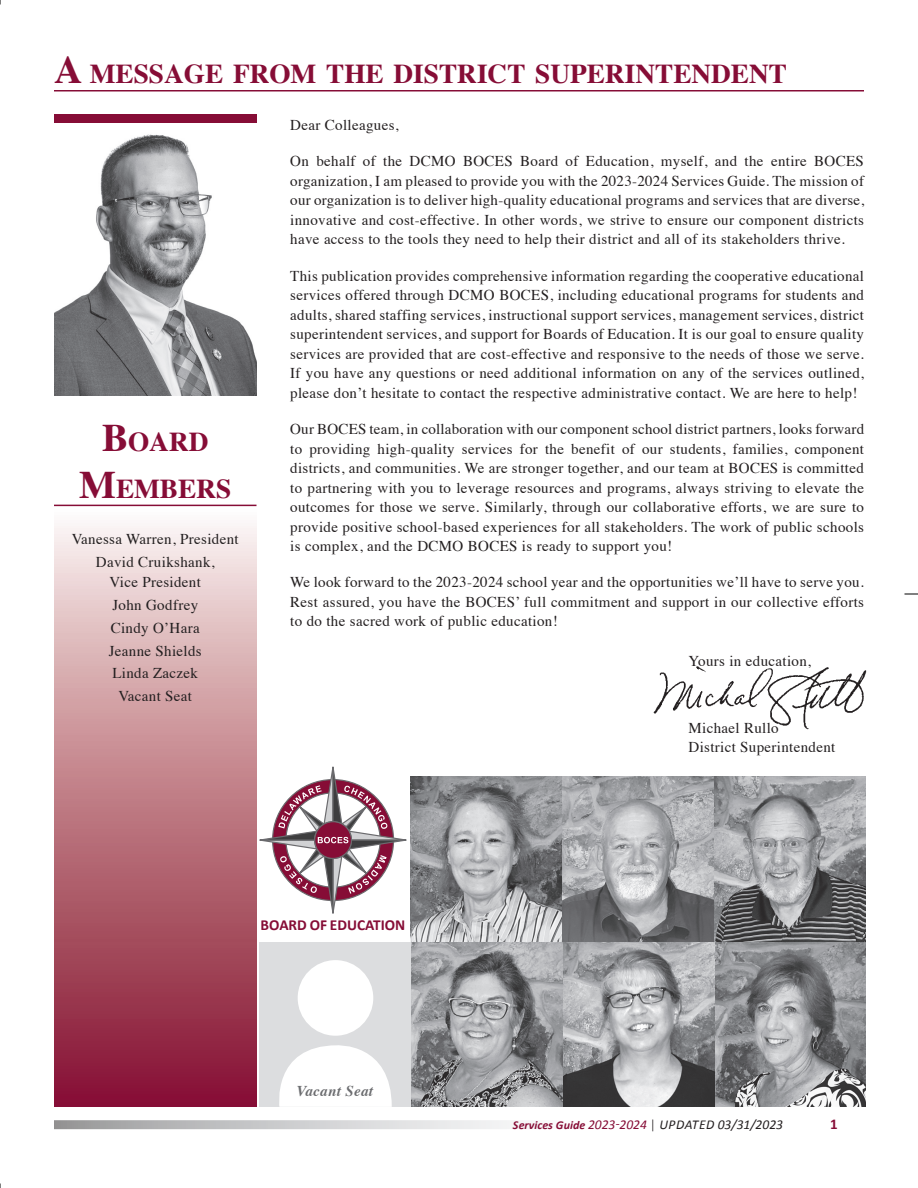
<style>
.page{position:relative;width:918px;height:1188px;background:#fff}
.page>*{position:absolute;margin:0;border:0;box-sizing:border-box;transform-origin:0 0}
.t1{font:700 27.3px/46.8px "Times";color:#860d36;text-align:center}
.t2{font:700 15.3px "Calibri";color:#860d36}
.t3{font:15px/19.5px "Times";letter-spacing:.02em;color:#231f20;text-align:justify}
.t4{font:italic 700 15px "Times";letter-spacing:.02em;color:#6c6d70}
.t5{font:700 15px "Calibri";color:#860d36}
.t6{font:italic 13.5px "Calibri";color:#231f20}
.s1{font-size:39px}
.s2{font-weight:700;font-size:12px;color:#860d36}
.s3{color:#860d36}
.s4{font-weight:300;font-style:normal}
</style>
<div class="page">
<svg style="left:54px;top:1120px;width:460px;height:9px;background:#cacbcc"></svg>
<svg style="left:904px;top:594px;width:14px;height:1px"></svg>
<hr style="left:54px;top:90px;width:810px;height:2px;background:#860d36">
<img style="left:54px;top:134px;width:203px;height:261px">
<svg style="left:54px;top:504px;width:203px;height:603px;background:#bf7e8a"></svg>
<div style="left:54px;top:114px;width:203px;height:9px;background:#860d36"></div>
<hr style="left:54px;top:505px;width:202px;height:1px;background:#860d36">
<img style="left:653px;top:666px;width:214px;height:64px">
<img style="left:411px;top:777px;width:151px;height:165px">
<div style="left:260px;top:942px;width:151px;height:165px;background:#dcdddf"></div>
<svg style="left:714px;top:942px;width:152px;height:165px;background:#8e8f92"></svg>
<svg style="left:562px;top:777px;width:152px;height:165px;background:#9d9ea1"></svg>
<svg style="left:260px;top:767px;width:146px;height:146px"></svg>
<svg style="left:563px;top:942px;width:151px;height:165px;background:#9c9d9f"></svg>
<svg style="left:411px;top:942px;width:152px;height:165px;background:#969799"></svg>
<svg style="left:714px;top:777px;width:152px;height:165px;background:#8f9093"></svg>
<div style="left:298px;top:960px;width:75px;height:76px;background:#fff;border-radius:50%"></div>
<svg style="left:279px;top:1045px;width:113px;height:62px"></svg>
<h1 class="t1" style="left:54px;top:48px;width:735px"><span class="s1">A</span> MESSAGE FROM THE DISTRICT SUPERINTENDENT</h1>
<p class="t3" style="left:290px;top:114px;width:110px">Dear Colleagues,</p>
<p class="t3" style="left:290px;top:150px;width:576px">On behalf of the DCMO BOCES Board of Education, myself, and the entire BOCES organization, I am pleased to provide you with the 2023-2024 Services Guide. The mission of our organization is to deliver high-quality educational programs and services that are diverse, innovative and cost-effective. In other words, we strive to ensure our component districts have access to the tools they need to help their district and all of its stakeholders thrive.</p>
<p class="t3" style="left:290px;top:265px;width:575px">This publication provides comprehensive information regarding the cooperative educational services offered through DCMO BOCES, including educational programs for students and adults, shared staffing services, instructional support services, management services, district superintendent services, and support for Boards of Education. It is our goal to ensure quality services are provided that are cost-effective and responsive to the needs of those we serve.<br>If you have any questions or need additional information on any of the services outlined, please don’t hesitate to contact the respective administrative contact. We are here to help!</p>
<p class="t3" style="left:290px;top:418px;width:575px">Our BOCES team, in collaboration with our component school district partners, looks forward to providing high-quality services for the benefit of our students, families, component districts, and communities. We are stronger together, and our team at BOCES is committed to partnering with you to leverage resources and programs, always striving to elevate the outcomes for those we serve. Similarly, through our collaborative efforts, we are sure to provide positive school-based experiences for all stakeholders. The work of public schools is complex, and the DCMO BOCES is ready to support you!</p>
<p class="t3" style="left:290px;top:571px;width:575px">We look forward to the 2023-2024 school year and the opportunities we’ll have to serve you.<br>Rest assured, you have the BOCES’ full commitment and support in our collective efforts to do the sacred work of public education!</p>
<p class="t3" style="left:688px;top:650px;width:124px">Yours in education,</p>
<h1 class="t1" style="left:79px;top:416px;width:154px"><span class="s1">B</span>OARD<br><span class="s1">M</span>EMBERS</h1>
<p class="t3" style="left:72px;top:527px;width:169px;line-height:23px;text-align:center">Vanessa Warren, President<br>David Cruikshank,</p>
<p class="t3" style="left:109px;top:569px;width:95px;line-height:23px;text-align:center">Vice President<br>John Godfrey<br>Cindy O’Hara<br>Jeanne Shields<br>Linda Zaczek<br>Vacant Seat</p>
<p class="t2" style="left:261px;top:915px;width:146px">BOARD OF EDUCATION</p>
<p class="t4" style="left:297px;top:1076px;width:78px">Vacant Seat</p>
<p class="t3" style="left:688px;top:717px;width:148px">Michael Rullo<br>District Superintendent</p>
<p class="t6" style="left:513px;top:1116px;width:272px"><span class="s2">Services Guide</span> <span class="s3">2023-2024</span> <span class="s4">|</span> UPDATED 03/31/2023</p>
<p class="t5" style="left:830px;top:1115px;width:9px">1</p>
</div>
